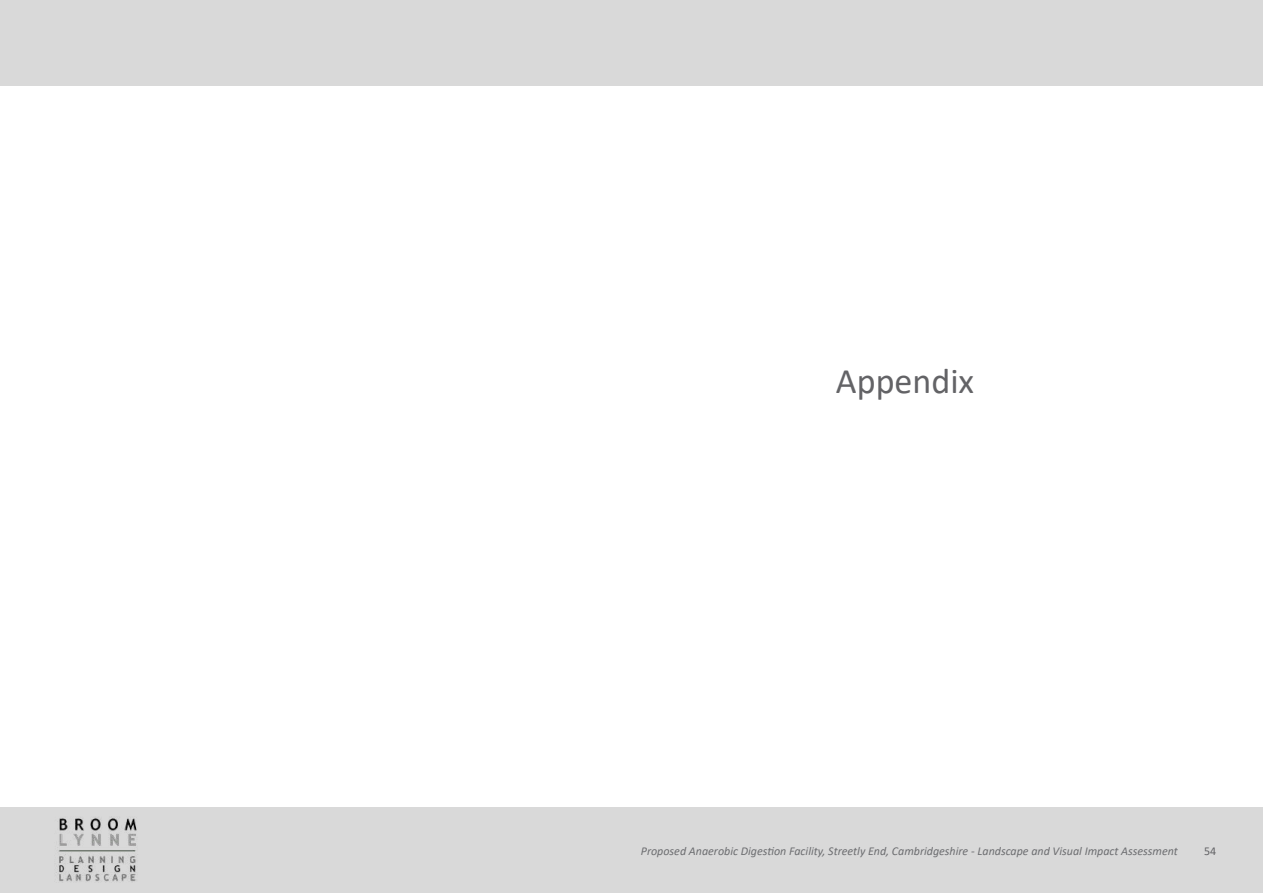
<style>
.page{position:relative;width:1263px;height:893px;background:#fff}
.page>*{position:absolute;margin:0;border:0;box-sizing:border-box;transform-origin:0 0}
.t1{font:36px "Calibri";color:#636366}
.t2{font:italic 12px "Calibri";color:#6c6d70}
.t3{font:12px "Calibri";color:#636366}
</style>
<div class="page">
<div style="left:0;top:807px;width:1263px;height:85px;background:#d9d9d9"></div>
<img style="left:56px;top:816px;width:81px;height:66px">
<div style="left:0;top:0;width:1263px;height:85px;background:#d9d9d9"></div>
<h1 class="t1" style="left:836px;top:356px;width:140px">Appendix</h1>
<p class="t2" style="left:641px;top:842px;width:539px">Proposed Anaerobic Digestion Facility, Streetly End, Cambridgeshire - Landscape and Visual Impact Assessment</p>
<p class="t3" style="left:1204px;top:842px;width:14px">54</p>
</div>
